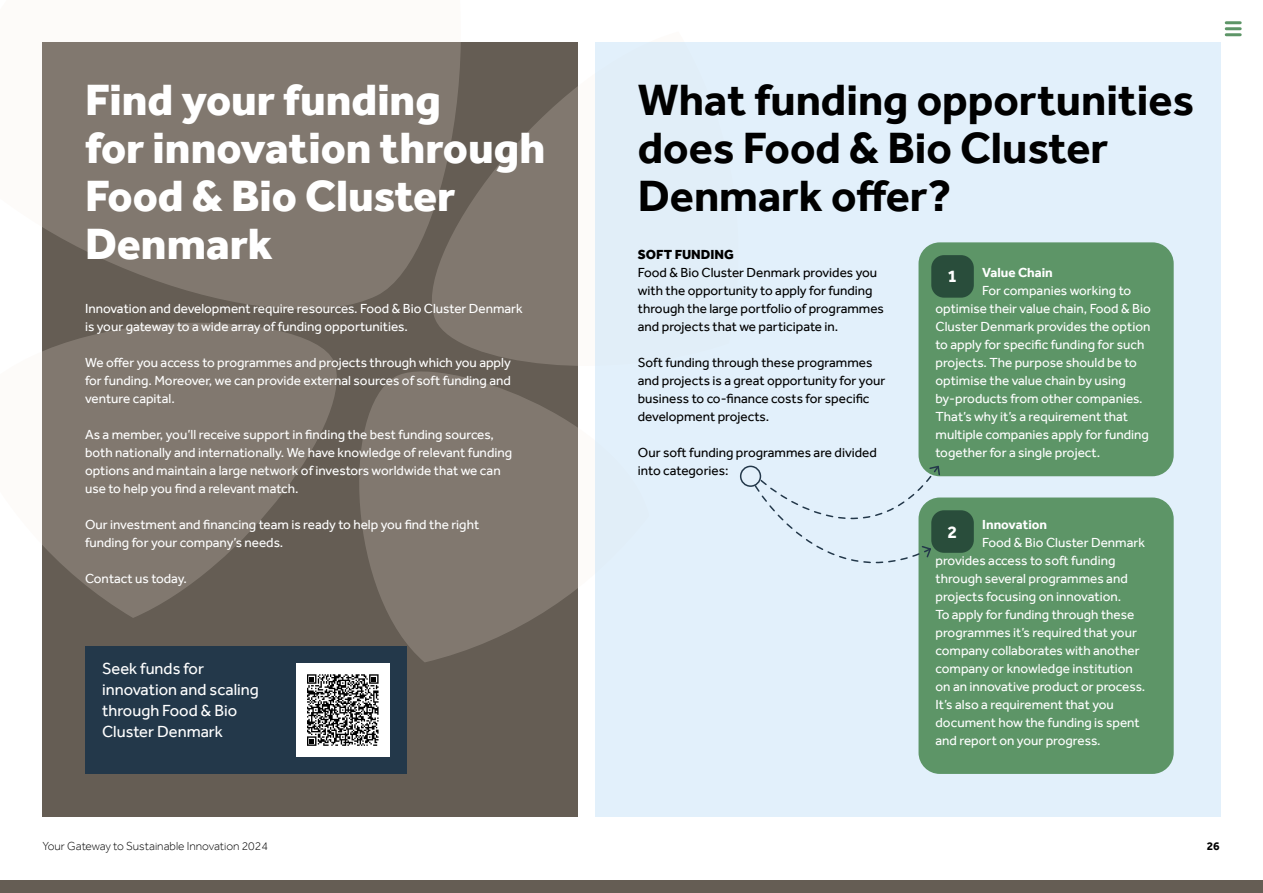
<style>
.page{position:relative;width:1263px;height:893px;background:#fff}
.page>*{position:absolute;margin:0;border:0;box-sizing:border-box;transform-origin:0 0}
.t1{font:800 45px/48px "Effra";color:#fff}
.t2{font:700 45px/48px "Effra";color:#000}
.t3{font:700 18px "Effra";color:#fff}
.t4{font:16.5px/21px "Effra";color:#fff}
.t5{font:13.5px/18px "Effra";color:#fff}
.t6{font:13.5px/18px "Effra";color:#000}
.t7{font:700 13.5px "Effra";color:#fff}
.t8{font:800 13.5px "Effra";color:#000}
.t9{font:300 12px "Effra";color:#000}
.t10{font:700 12px "Effra";color:#000}
</style>
<div class="page">
<div style="left:0;top:880px;width:1263px;height:13px;background:#655d54"></div>
<hr style="left:1226px;top:21px;width:14px;height:3px;background:#5d9567">
<hr style="left:1226px;top:27px;width:14px;height:3px;background:#5d9567">
<hr style="left:1226px;top:33px;width:14px;height:3px;background:#5d9567">
<div style="left:43px;top:43px;width:535px;height:774px;background:#655d54"></div>
<div style="left:42px;top:42px;width:364px;height:261px;background:#81786f"></div>
<svg style="left:359px;top:373px;width:219px;height:289px;fill:#81786f"></svg>
<svg style="left:406px;top:42px;width:333px;height:342px;fill:#81786f"></svg>
<svg style="left:42px;top:299px;width:315px;height:319px;fill:#81786f"></svg>
<div style="left:595px;top:43px;width:625px;height:774px;background:#e2f0fb"></div>
<div style="left:85px;top:646px;width:322px;height:128px;background:#23384a"></div>
<div style="left:918px;top:497px;width:256px;height:277px;background:#5d9567;border-radius:21px"></div>
<div style="left:918px;top:242px;width:256px;height:234px;background:#5d9567;border-radius:21px"></div>
<div style="left:740px;top:466px;width:21px;height:21px;border:2px solid #23384a;border-radius:50%"></div>
<svg style="left:754px;top:464px;width:187px;height:137px"></svg>
<div style="left:931px;top:255px;width:43px;height:43px;background:#294d3b;border-radius:13px"></div>
<div style="left:931px;top:510px;width:43px;height:43px;background:#294d3b;border-radius:13px"></div>
<div style="left:296px;top:663px;width:94px;height:94px;background:#fff"></div>
<svg style="left:307px;top:674px;width:72px;height:72px"></svg>
<h1 class="t1" style="left:85px;top:76px;width:462px">Find your funding<br>for innovation through<br>Food &amp; Bio Cluster<br>Denmark</h1>
<p class="t5" style="left:85px;top:299px;width:439px">Innovation and development require resources. Food &amp; Bio Cluster Denmark is your gateway to a wide array of funding opportunities.</p>
<p class="t5" style="left:85px;top:353px;width:427px;text-align:justify">We offer you access to programmes and projects through which you apply for funding. Moreover, we can provide external sources of soft funding and venture capital.</p>
<p class="t5" style="left:85px;top:425px;width:429px">As a member, you’ll receive support in finding the best funding sources, both nationally and internationally. We have knowledge of relevant funding options and maintain a large network of investors worldwide that we can use to help you find a relevant match.</p>
<p class="t5" style="left:85px;top:515px;width:396px">Our investment and financing team is ready to help you find the right funding for your company’s needs.</p>
<p class="t5" style="left:85px;top:569px;width:103px">Contact us today.</p>
<p class="t4" style="left:102px;top:658px;width:158px">Seek funds for innovation and scaling through Food &amp; Bio<br>Cluster Denmark</p>
<h1 class="t2" style="left:638px;top:76px;width:558px">What funding opportunities does Food &amp; Bio Cluster<br>Denmark offer?</h1>
<p class="t8" style="left:638px;top:246px;width:97px">SOFT FUNDING</p>
<p class="t6" style="left:638px;top:263px;width:248px">Food &amp; Bio Cluster Denmark provides you with the opportunity to apply for funding through the large portfolio of programmes and projects that we participate in.</p>
<p class="t6" style="left:638px;top:353px;width:249px">Soft funding through these programmes and projects is a great opportunity for your business to co-finance costs for specific development projects.</p>
<p class="t6" style="left:638px;top:443px;width:241px">Our soft funding programmes are divided into categories:</p>
<p class="t7" style="left:982px;top:264px;width:72px">Value Chain</p>
<p class="t5" style="left:935px;top:281px;width:217px;text-indent:47px">For companies working to optimise their value chain, Food &amp; Bio Cluster Denmark provides the option to apply for specific funding for such projects. The purpose should be to optimise the value chain by using by-products from other companies.<br>That’s why it’s a requirement that multiple companies apply for funding together for a single project.</p>
<h2 class="t3" style="left:947px;top:266px;width:11px">1</h2>
<p class="t7" style="left:982px;top:516px;width:66px">Innovation</p>
<p class="t5" style="left:935px;top:533px;width:211px;text-indent:47px">Food &amp; Bio Cluster Denmark provides access to soft funding through several programmes and projects focusing on innovation.<br>To apply for funding through these programmes it’s required that your company collaborates with another company or knowledge institution on an innovative product or process.<br>It’s also a requirement that you document how the funding is spent and report on your progress.</p>
<h2 class="t3" style="left:947px;top:521px;width:11px">2</h2>
<p class="t9" style="left:43px;top:839px;width:227px">Your Gateway to Sustainable Innovation 2024</p>
<p class="t10" style="left:1207px;top:839px;width:15px">26</p>
</div>
